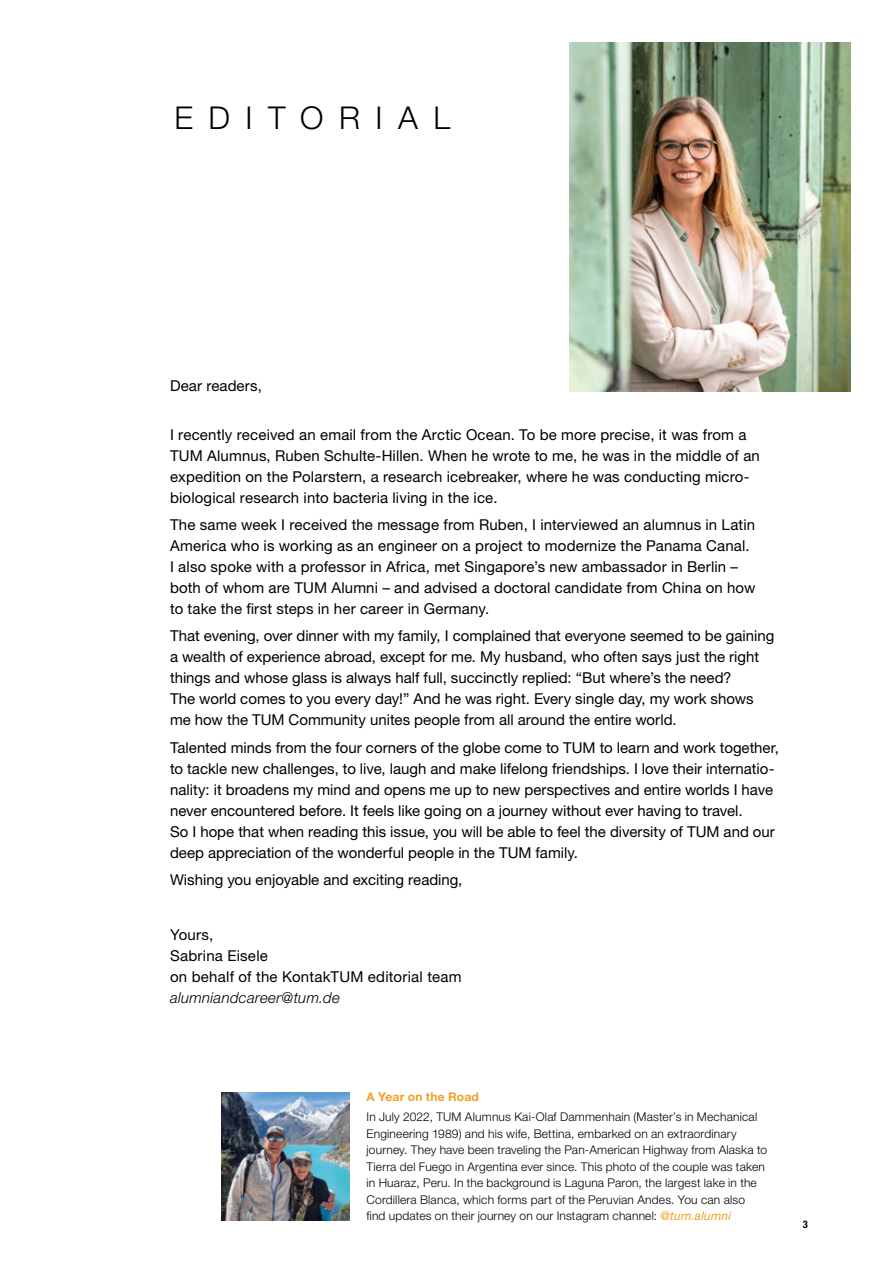
<style>
.page{position:relative;width:893px;height:1263px;background:#fff}
.page>*{position:absolute;margin:0;border:0;box-sizing:border-box;transform-origin:0 0}
.t1{font:300 31.5px "Helvetica Neue LT Pro";letter-spacing:.495em;color:#000}
.t2{font:15px/21px "Helvetica Neue LT Pro";letter-spacing:.005em;color:#000}
.t3{font:italic 300 15px "Helvetica Neue LT Pro";letter-spacing:.02em;color:#000}
.t4{font:300 12px/16.5px "Helvetica Neue LT Pro";letter-spacing:.015em;color:#000}
.t5{font:700 12px "Helvetica Neue LT Pro";letter-spacing:.02em;color:#f29e22}
.t6{font:700 condensed 10.5px "Helvetica Neue LT Pro";color:#000}
.s1{font-weight:400;font-style:italic;color:#f29e22}
</style>
<div class="page">
<img style="left:570px;top:43px;width:280px;height:348px">
<img style="left:221px;top:1092px;width:129px;height:128px">
<h1 class="t1" style="left:175px;top:98px;width:277px">EDITORIAL</h1>
<p class="t2" style="left:170px;top:375px;width:93px">Dear readers,</p>
<p class="t2" style="left:170px;top:423px;width:591px">I recently received an email from the Arctic Ocean. To be more precise, it was from a TUM Alumnus, Ruben Schulte-Hillen. When he wrote to me, he was in the middle of an expedition on the Polarstern, a research icebreaker, where he was conducting micro&shy;biological research into bacteria living in the ice.</p>
<p class="t2" style="left:170px;top:514px;width:587px">The same week I received the message from Ruben, I interviewed an alumnus in Latin America who is working as an engineer on a project to modernize the Panama Canal.<br>I also spoke with a professor in Africa, met Singapore’s new ambassador in Berlin – both of whom are TUM Alumni – and advised a doctoral candidate from China on how to take the first steps in her career in Germany.</p>
<p class="t2" style="left:170px;top:625px;width:606px">That evening, over dinner with my family, I complained that everyone seemed to be gaining a wealth of experience abroad, except for me. My husband, who often says just the right things and whose glass is always half full, succinctly replied: “But where’s the need?<br>The world comes to you every day!” And he was right. Every single day, my work shows me how the TUM Community unites people from all around the entire world.</p>
<p class="t2" style="left:170px;top:737px;width:610px">Talented minds from the four corners of the globe come to TUM to learn and work together, to tackle new challenges, to live, laugh and make lifelong friendships. I love their internatio&shy;nality: it broadens my mind and opens me up to new perspectives and entire worlds I have never encountered before. It feels like going on a journey without ever having to travel.<br>So I hope that when reading this issue, you will be able to feel the diversity of TUM and our deep appreciation of the wonderful people in the TUM family.</p>
<p class="t2" style="left:170px;top:869px;width:294px">Wishing you enjoyable and exciting reading,</p>
<p class="t2" style="left:170px;top:924px;width:293px">Yours,<br>Sabrina Eisele<br>on behalf of the KontakTUM editorial team</p>
<p class="t3" style="left:170px;top:989px;width:171px">alumniandcareer@tum.de</p>
<p class="t5" style="left:367px;top:1089px;width:114px">A Year on the Road</p>
<p class="t4" style="left:367px;top:1109px;width:402px">In July 2022, TUM Alumnus Kai-Olaf Dammenhain (Master’s in Mechanical Engineering 1989) and his wife, Bettina, embarked on an extraordinary journey. They have been traveling the Pan-American Highway from Alaska to Tierra del Fuego in Argentina ever since. This photo of the couple was taken in Huaraz, Peru. In the background is Laguna Paron, the largest lake in the Cordillera Blanca, which forms part of the Peruvian Andes. You can also<br>find updates on their journey on our Instagram channel: <span class="s1">@tum.alumni</span></p>
<p class="t6" style="left:803px;top:1218px;width:7px">3</p>
</div>
